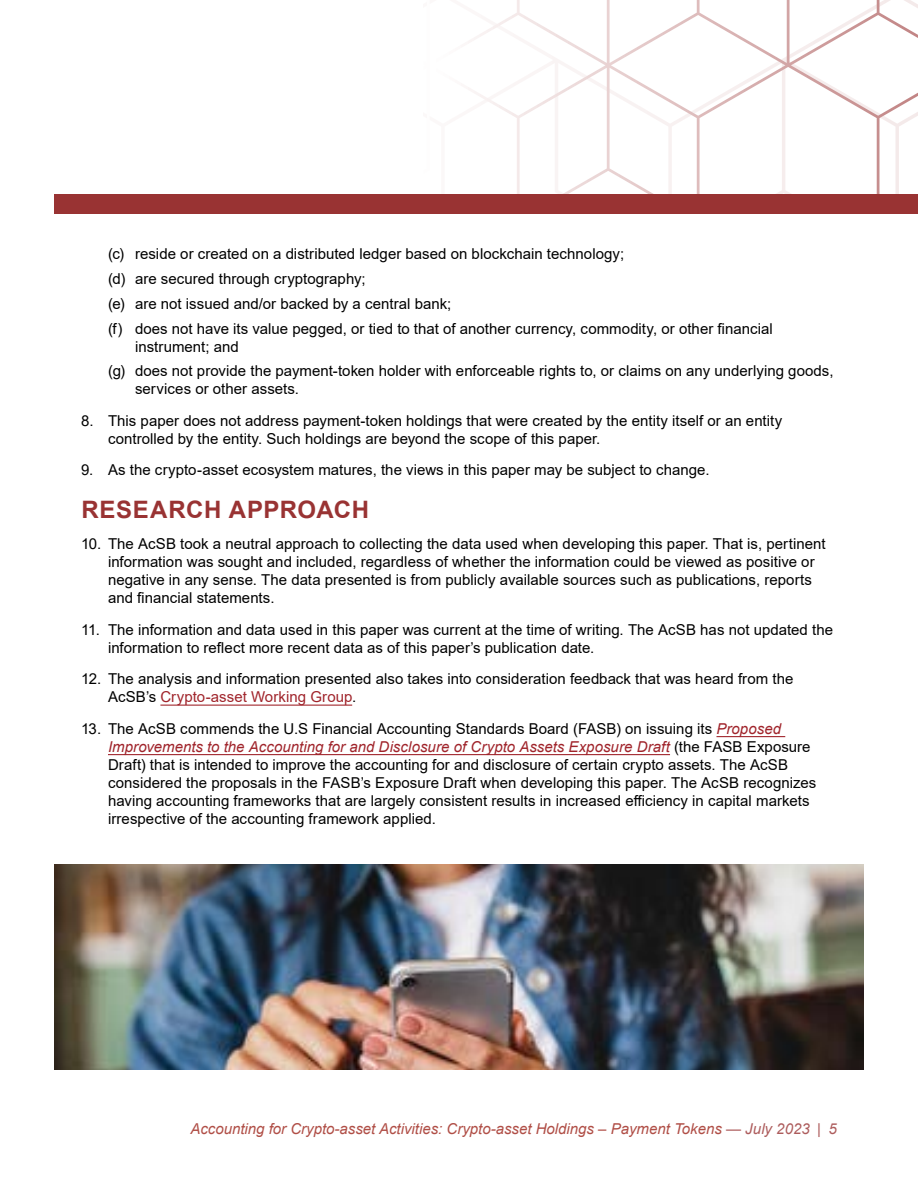
<style>
.page{position:relative;width:918px;height:1188px;background:#fff}
.page>*{position:absolute;margin:0;border:0;box-sizing:border-box;transform-origin:0 0}
.t1{font:700 24px "Arial";letter-spacing:.02em;color:#933}
.t2{font:15px/18px "Arial";letter-spacing:.005em;color:#000}
.t3{font:italic 15px "Arial";color:#b04e46}
.s1{color:#a0242b}
.s2{font-style:italic;color:#a0242b}
.s3{color:#ad5c5c}
</style>
<div class="page">
<svg style="left:474px;top:0;width:444px;height:194px"></svg>
<div style="left:54px;top:194px;width:864px;height:20px;background:#933"></div>
<hr style="left:160px;top:705px;width:192px;height:1px;background:#a0242b">
<hr style="left:716px;top:736px;width:69px;height:1px;background:#a0242b">
<hr style="left:108px;top:754px;width:562px;height:1px;background:#a0242b">
<img style="left:54px;top:864px;width:810px;height:205px">
<p class="t2" style="left:108px;top:245px;width:518px">(c) reside or created on a distributed ledger based on blockchain technology;</p>
<p class="t2" style="left:108px;top:270px;width:259px">(d) are secured through cryptography;</p>
<p class="t2" style="left:108px;top:294px;width:345px">(e) are not issued and/or backed by a central bank;</p>
<p class="t2" style="left:135px;top:319px;width:639px;text-indent:-27px">(f) does not have its value pegged, or tied to that of another currency, commodity, or other financial instrument; and</p>
<p class="t2" style="left:135px;top:362px;width:700px;text-indent:-27px">(g) does not provide the payment-token holder with enforceable rights to, or claims on any underlying goods, services or other assets.</p>
<p class="t2" style="left:108px;top:411px;width:676px;text-indent:-27px">8. This paper does not address payment-token holdings that were created by the entity itself or an entity controlled by the entity. Such holdings are beyond the scope of this paper.</p>
<p class="t2" style="left:81px;top:461px;width:630px">9. As the crypto-asset ecosystem matures, the views in this paper may be subject to change.</p>
<h2 class="t1" style="left:81px;top:492px;width:289px">RESEARCH APPROACH</h2>
<p class="t2" style="left:108px;top:535px;width:719px;text-indent:-27px">10. The AcSB took a neutral approach to collecting the data used when developing this paper. That is, pertinent information was sought and included, regardless of whether the information could be viewed as positive or negative in any sense. The data presented is from publicly available sources such as publications, reports and financial statements.</p>
<p class="t2" style="left:108px;top:620px;width:727px;text-indent:-27px">11. The information and data used in this paper was current at the time of writing. The AcSB has not updated the information to reflect more recent data as of this paper’s publication date.</p>
<p class="t2" style="left:108px;top:670px;width:687px;text-indent:-27px">12. The analysis and information presented also takes into consideration feedback that was heard from the<br>AcSB’s <span class="s1">Crypto-asset Working Group</span>.</p>
<p class="t2" style="left:108px;top:719px;width:710px;text-indent:-27px">13. The AcSB commends the U.S Financial Accounting Standards Board (FASB) on issuing its <span class="s2">Proposed Improvements to the Accounting for and Disclosure of Crypto Assets Exposure Draft</span> (the FASB Exposure Draft) that is intended to improve the accounting for and disclosure of certain crypto assets. The AcSB considered the proposals in the FASB’s Exposure Draft when developing this paper. The AcSB recognizes having accounting frameworks that are largely consistent results in increased efficiency in capital markets irrespective of the accounting framework applied.</p>
<p class="t3" style="left:190px;top:1119px;width:648px">Accounting for Crypto-asset Activities: Crypto-asset Holdings – Payment Tokens <span class="s3">— July 2023 | 5</span></p>
</div>
